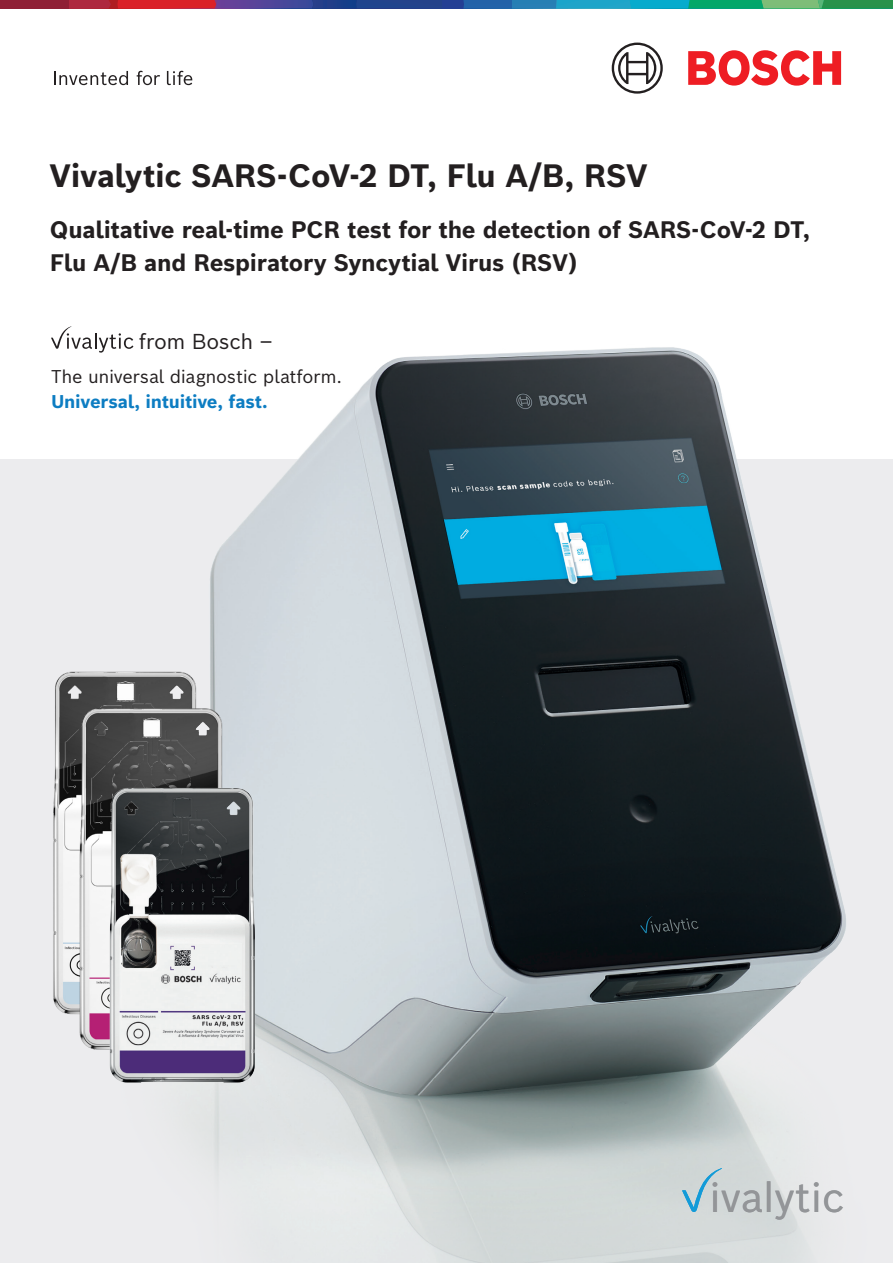
<style>
.page{position:relative;width:893px;height:1263px;background:#fff}
.page>*{position:absolute;margin:0;border:0;box-sizing:border-box;transform-origin:0 0}
.t1{font:40.8px "Bosch Sans";color:#939598}
.Headline_24pt{font:700 31.5px "Bosch Sans";letter-spacing:-.015em;color:#231f20}
.Headline_24pt-2{font:700 23.25px/33px "Bosch Sans";letter-spacing:-.015em;color:#231f20}
.Headline_16pt{font:21px "Bosch Sans";letter-spacing:-.02em;color:#231f20}
.Headline_16pt-2{font:18px/25.5px "Bosch Sans";letter-spacing:-.02em;color:#231f20}
.s1{font-weight:700;color:#0d7dc2}
</style>
<div class="page">
<svg style="left:688px;top:50px;width:153px;height:36px"></svg>
<svg style="left:612px;top:43px;width:51px;height:51px"></svg>
<img style="left:0;top:339px;width:893px;height:924px">
<svg style="left:51px;top:326px;width:82px;height:27px"></svg>
<img style="left:39px;top:657px;width:168px;height:363px">
<img style="left:67px;top:697px;width:168px;height:357px">
<img style="left:100px;top:782px;width:168px;height:311px">
<svg style="left:55px;top:71px;width:73px;height:14px"></svg>
<svg style="left:137px;top:71px;width:23px;height:14px"></svg>
<svg style="left:167px;top:71px;width:25px;height:14px"></svg>
<div style="left:0;top:0;width:69px;height:9px;background:#8f1f35"></div>
<svg style="left:69px;top:0;width:824px;height:9px"></svg>
<svg style="left:682px;top:1168px;width:40px;height:44px"></svg>
<p class="Headline_24pt" style="left:50px;top:149px;width:599px">Vivalytic SARS-CoV-2 DT, Flu A/B, RSV</p>
<p class="Headline_24pt-2" style="left:50px;top:211px;width:761px">Qualitative real-time PCR test for the detection of SARS-CoV-2 DT,<br>Flu A/B and Respiratory Syncytial Virus (RSV)</p>
<p class="Headline_16pt" style="left:139px;top:323px;width:135px">from Bosch –</p>
<p class="Headline_16pt-2" style="left:51px;top:362px;width:293px">The universal diagnostic platform.<br><span class="s1">Universal, intuitive, fast.</span></p>
<p class="t1" style="left:709px;top:1167px;width:136px">ivalytic</p>
</div>
